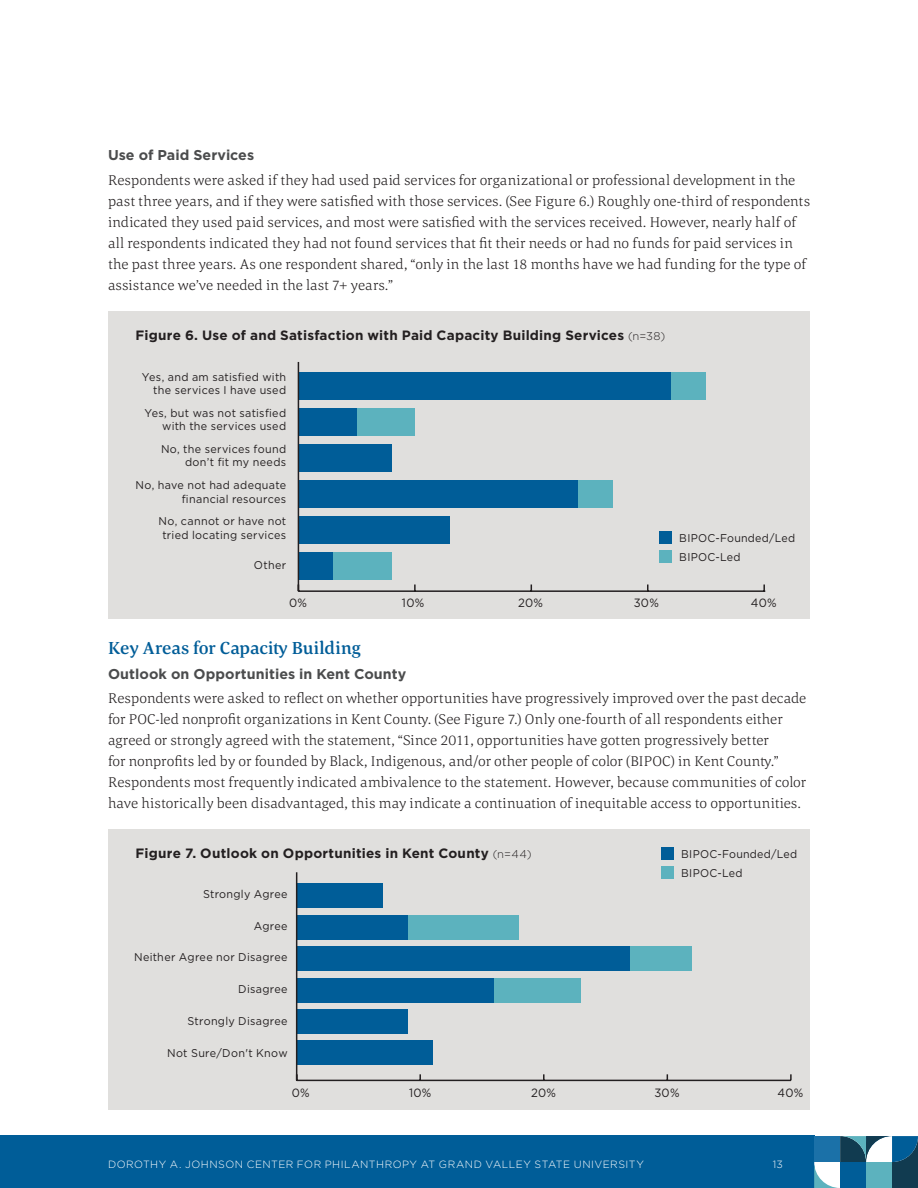
<style>
.page{position:relative;width:918px;height:1188px;background:#fff}
.page>*{position:absolute;margin:0;border:0;box-sizing:border-box;transform-origin:0 0}
.t1{font:500 18px "Corda";color:#005d98}
.t2{font:300 14.7px/21px "Corda";letter-spacing:.005em;color:#231f20}
.t3{font:700 14.25px "Gotham";letter-spacing:.005em;color:#4b4c4d}
.t4{font:700 13.5px "Gotham";letter-spacing:.015em;color:#231f20}
.t5{font:12px "Gotham";letter-spacing:.02em;color:#231f20;scale:.95 1}
.t6{font:11.25px/13.5px "Gotham";letter-spacing:.03em;color:#231f20;text-align:right;scale:.96 1}
.t7{font:11.25px/18.3px "Gotham";letter-spacing:.03em;color:#231f20;scale:.95 1}
.t8{font:300 10.5px "Gotham";letter-spacing:.045em;color:#fff}
.s1{font-weight:300;font-size:11.25px}
</style>
<div class="page">
<div style="left:0;top:1136px;width:814px;height:52px;background:#005d98"></div>
<svg style="left:814px;top:1136px;width:104px;height:52px"></svg>
<div style="left:866px;top:1162px;width:26px;height:26px;background:#5cb2be"></div>
<div style="left:108px;top:311px;width:702px;height:308px;background:#e0dfdd"></div>
<div style="left:659px;top:532px;width:13px;height:12px;background:#005d98"></div>
<div style="left:659px;top:550px;width:13px;height:13px;background:#5cb2be"></div>
<div style="left:671px;top:372px;width:35px;height:28px;background:#5cb2be"></div>
<div style="left:298px;top:372px;width:373px;height:28px;background:#005d98"></div>
<div style="left:357px;top:408px;width:58px;height:28px;background:#5cb2be"></div>
<div style="left:298px;top:408px;width:59px;height:28px;background:#005d98"></div>
<div style="left:298px;top:444px;width:94px;height:28px;background:#005d98"></div>
<div style="left:578px;top:480px;width:35px;height:28px;background:#5cb2be"></div>
<div style="left:298px;top:480px;width:280px;height:28px;background:#005d98"></div>
<div style="left:298px;top:516px;width:152px;height:28px;background:#005d98"></div>
<div style="left:333px;top:552px;width:59px;height:28px;background:#5cb2be"></div>
<div style="left:298px;top:552px;width:35px;height:28px;background:#005d98"></div>
<hr style="left:298px;top:590px;width:467px;height:2px;background:#231f20">
<hr style="left:298px;top:362px;width:1px;height:229px;background:#231f20">
<div style="left:108px;top:830px;width:702px;height:280px;background:#e0dfdd"></div>
<div style="left:297px;top:883px;width:86px;height:25px;background:#005d98"></div>
<div style="left:408px;top:915px;width:111px;height:25px;background:#5cb2be"></div>
<div style="left:297px;top:915px;width:111px;height:25px;background:#005d98"></div>
<div style="left:630px;top:946px;width:62px;height:25px;background:#5cb2be"></div>
<div style="left:297px;top:946px;width:333px;height:25px;background:#005d98"></div>
<div style="left:494px;top:978px;width:87px;height:25px;background:#5cb2be"></div>
<div style="left:297px;top:978px;width:197px;height:25px;background:#005d98"></div>
<div style="left:297px;top:1009px;width:111px;height:25px;background:#005d98"></div>
<div style="left:297px;top:1041px;width:136px;height:24px;background:#005d98"></div>
<hr style="left:297px;top:1080px;width:494px;height:1px;background:#231f20">
<svg style="left:419px;top:1074px;width:2px;height:6px"></svg>
<svg style="left:543px;top:1074px;width:2px;height:6px"></svg>
<svg style="left:790px;top:1074px;width:2px;height:6px"></svg>
<hr style="left:296px;top:872px;width:1px;height:208px;background:#231f20">
<div style="left:661px;top:848px;width:13px;height:12px;background:#005d98"></div>
<div style="left:661px;top:866px;width:13px;height:13px;background:#5cb2be"></div>
<p class="t3" style="left:108px;top:147px;width:148px">Use of Paid Services</p>
<p class="t2" style="left:108px;top:169px;width:704px">Respondents were asked if they had used paid services for organizational or professional development in the past three years, and if they were satisfied with those services. (See Figure 6.) Roughly one-third of respondents indicated they used paid services, and most were satisfied with the services received. However, nearly half of all respondents indicated they had not found services that fit their needs or had no funds for paid services in the past three years. As one respondent shared, “only in the last 18 months have we had funding for the type of assistance we’ve needed in the last 7+ years.”</p>
<p class="t4" style="left:136px;top:327px;width:531px">Figure 6. Use of and Satisfaction with Paid Capacity Building Services <span class="s1">(n=38)</span></p>
<p class="t6" style="left:142px;top:370px;width:152px">Yes, and am satisfied with the services I have used</p>
<p class="t6" style="left:145px;top:406px;width:149px">Yes, but was not satisfied with the services used</p>
<p class="t6" style="left:161px;top:442px;width:132px">No, the services found don’t fit my needs</p>
<p class="t6" style="left:136px;top:478px;width:158px">No, have not had adequate financial resources</p>
<p class="t6" style="left:159px;top:514px;width:134px;text-align:center">No, cannot or have not tried locating services</p>
<p class="t6" style="left:254px;top:558px;width:35px">Other</p>
<p class="t7" style="left:679px;top:529px;width:124px">BIPOC-Founded/Led<br>BIPOC-Led</p>
<p class="t5" style="left:289px;top:595px;width:20px">0%</p>
<p class="t5" style="left:402px;top:595px;width:25px">10%</p>
<p class="t5" style="left:518px;top:595px;width:28px">20%</p>
<p class="t5" style="left:634px;top:595px;width:28px">30%</p>
<p class="t5" style="left:751px;top:595px;width:29px">40%</p>
<p class="t1" style="left:108px;top:636px;width:254px">Key Areas for Capacity Building</p>
<p class="t3" style="left:108px;top:666px;width:300px">Outlook on Opportunities in Kent County</p>
<p class="t2" style="left:108px;top:687px;width:700px">Respondents were asked to reflect on whether opportunities have progressively improved over the past decade for POC-led nonprofit organizations in Kent County. (See Figure 7.) Only one-fourth of all respondents either agreed or strongly agreed with the statement, “Since 2011, opportunities have gotten progressively better<br>for nonprofits led by or founded by Black, Indigenous, and/or other people of color (BIPOC) in Kent County.” Respondents most frequently indicated ambivalence to the statement. However, because communities of color have historically been disadvantaged, this may indicate a continuation of inequitable access to opportunities.</p>
<p class="t4" style="left:136px;top:846px;width:398px">Figure 7. Outlook on Opportunities in Kent County <span class="s1">(n=44)</span></p>
<p class="t6" style="left:203px;top:887px;width:90px">Strongly Agree</p>
<p class="t6" style="left:254px;top:919px;width:37px">Agree</p>
<p class="t6" style="left:134px;top:951px;width:161px">Neither Agree nor Disagree</p>
<p class="t6" style="left:238px;top:982px;width:53px">Disagree</p>
<p class="t6" style="left:188px;top:1014px;width:106px">Strongly Disagree</p>
<p class="t6" style="left:167px;top:1046px;width:127px">Not Sure/Don't Know</p>
<p class="t5" style="left:292px;top:1085px;width:20px">0%</p>
<p class="t5" style="left:409px;top:1085px;width:25px">10%</p>
<p class="t5" style="left:531px;top:1085px;width:28px">20%</p>
<p class="t5" style="left:654px;top:1085px;width:28px">30%</p>
<p class="t5" style="left:777px;top:1085px;width:29px">40%</p>
<p class="t7" style="left:681px;top:845px;width:124px">BIPOC-Founded/Led<br>BIPOC-Led</p>
<p class="t8" style="left:108px;top:1157px;width:537px">DOROTHY A. JOHNSON CENTER FOR PHILANTHROPY AT GRAND VALLEY STATE UNIVERSITY</p>
<p class="t8" style="left:773px;top:1157px;width:12px">13</p>
</div>
